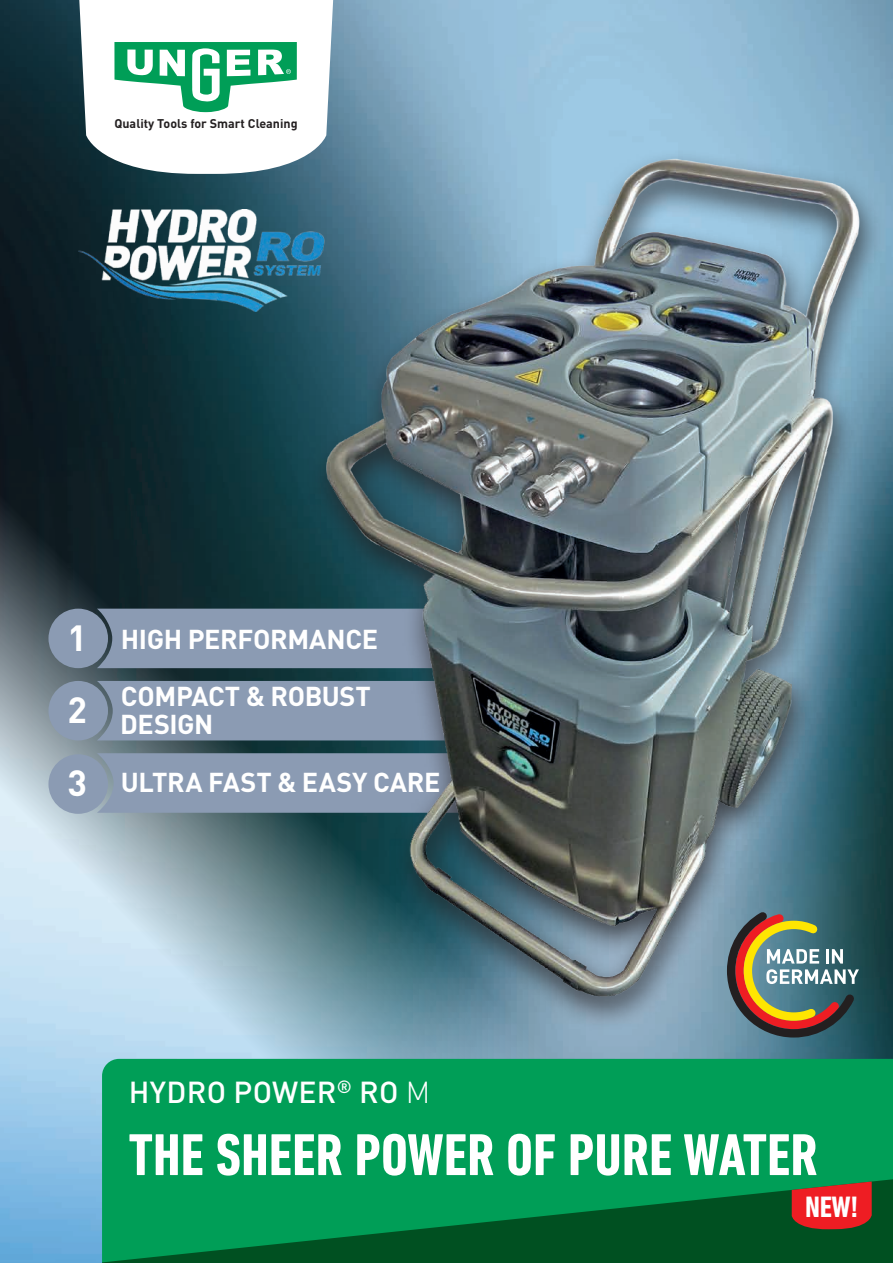
<style>
.page{position:relative;width:893px;height:1263px;background:#fff}
.page>*{position:absolute;margin:0;border:0;box-sizing:border-box;transform-origin:0 0}
.t1{font:700 condensed 60px "DIN Next LT Pro";color:#fff}
.t2{font:700 36px/72.8px "DIN Pro";color:#fff;text-align:justify}
.t3{font:500 30px "DIN Pro";letter-spacing:.01em;color:#fff}
.t4{font:700 condensed 30px "DIN Next LT Pro";color:#fff;scale:1.05 1}
.t5{font:700 27px/57.4px "DIN Pro";letter-spacing:-.015em;color:#fff}
.t6{font:700 12.45px "DIN Pro";color:#231f20}
.s1{font-weight:300}
</style>
<div class="page">
<img style="left:0;top:0;width:893px;height:1263px">
<svg style="left:79px;top:0;width:255px;height:174px"></svg>
<div style="left:102px;top:1059px;width:791px;height:116px;background:#009e57"></div>
<svg style="left:102px;top:1175px;width:791px;height:88px;background:#007a3e"></svg>
<svg style="left:791px;top:1179px;width:81px;height:50px;background:#bf3129"></svg>
<div style="left:48px;top:609px;width:60px;height:59px;background:#8b9bb3;border-radius:50%"></div>
<div style="left:48px;top:681px;width:60px;height:59px;background:#8b9bb3;border-radius:50%"></div>
<div style="left:48px;top:754px;width:60px;height:60px;background:#8b9bb3;border-radius:50%"></div>
<div style="left:97px;top:609px;width:201px;height:59px;background:#8b9bb3"></div>
<div style="left:97px;top:681px;width:201px;height:59px;background:#8b9bb3"></div>
<div style="left:97px;top:753px;width:201px;height:60px;background:#8b9bb3"></div>
<img style="left:298px;top:131px;width:587px;height:888px">
<img style="left:79px;top:209px;width:255px;height:103px">
<svg style="left:727px;top:912px;width:132px;height:125px;background:#717569"></svg>
<p class="t6" style="left:114px;top:115px;width:185px">Quality Tools for Smart Cleaning</p>
<h2 class="t2" style="left:67px;top:600px;width:21px">1<br>2<br>3</h2>
<p class="t5" style="left:121px;top:609px;width:259px">HIGH PERFORMANCE<br>COMPACT &amp; ROBUST</p>
<p class="t5" style="left:120px;top:695px;width:322px">DESIGN<br>ULTRA FAST &amp; EASY CARE</p>
<p class="t3" style="left:129px;top:1072px;width:303px">HYDRO POWER<sup>®</sup> RO <span class="s1">M</span></p>
<h1 class="t1" style="left:129px;top:1121px;width:690px">THE SHEER POWER OF PURE WATER</h1>
<p class="t4" style="left:805px;top:1189px;width:52px">NEW!</p>
</div>
